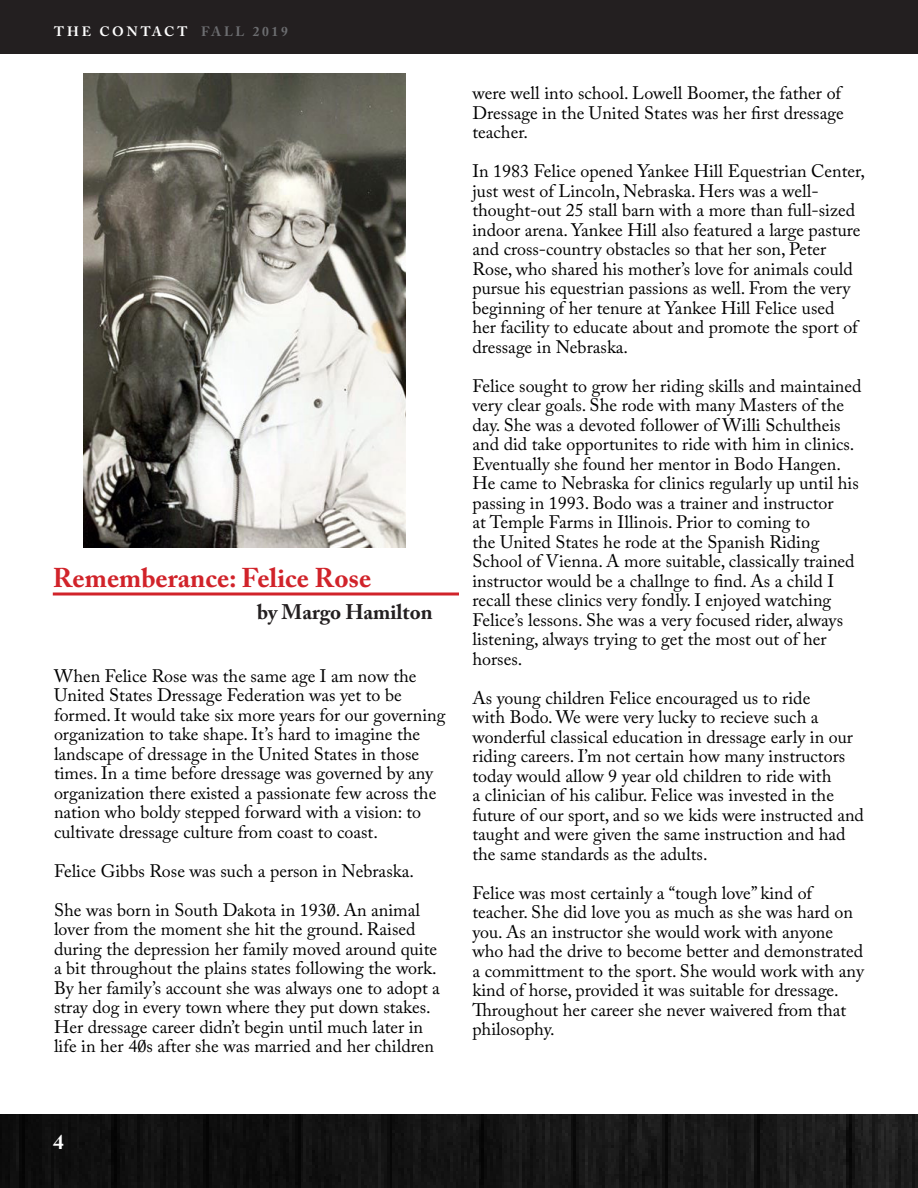
<style>
.page{position:relative;width:918px;height:1188px;background:#fff}
.page>*{position:absolute;margin:0;border:0;box-sizing:border-box;transform-origin:0 0}
.t1{font:700 27px "Adobe Caslon Pro";color:#d1232a}
.t2{font:700 21px "Adobe Caslon Pro";color:#231f20}
.t3{font:700 21px "Adobe Caslon Pro";color:#fff}
.t4{font:18px/19.5px "Adobe Caslon Pro";color:#000}
.t5{font:700 13.5px "Adobe Caslon Pro";letter-spacing:.2em;color:#fff}
.s1{color:#6c6d70}
</style>
<div class="page">
<img style="left:0;top:1115px;width:918px;height:73px">
<div style="left:0;top:0;width:918px;height:54px;background:#231f20"></div>
<svg style="left:53px;top:592px;width:406px;height:4px;background:#dc595f"></svg>
<img style="left:84px;top:73px;width:322px;height:475px">
<p class="t5" style="left:54px;top:23px;width:235px">THE CONTACT <span class="s1">FALL 2019</span></p>
<p class="t1" style="left:53px;top:562px;width:320px">Rememberance: Felice Rose</p>
<p class="t2" style="left:257px;top:600px;width:177px">by Margo Hamilton</p>
<p class="t4" style="left:54px;top:666px;width:393px">When Felice Rose was the same age I am now the United States Dressage Federation was yet to be formed. It would take six more years for our governing organization to take shape. It’s hard to imagine the landscape of dressage in the United States in those times. In a time before dressage was governed by any organization there existed a passionate few across the nation who boldy stepped forward with a vision: to cultivate dressage culture from coast to coast.</p>
<p class="t4" style="left:54px;top:861px;width:361px">Felice Gibbs Rose was such a person in Nebraska.</p>
<p class="t4" style="left:54px;top:900px;width:388px">She was born in South Dakota in 1930. An animal lover from the moment she hit the ground. Raised during the depression her family moved around quite a bit throughout the plains states following the work.<br>By her family’s account she was always one to adopt a stray dog in every town where they put down stakes.<br>Her dressage career didn’t begin until much later in life in her 40s after she was married and her children</p>
<p class="t4" style="left:472px;top:83px;width:373px">were well into school. Lowell Boomer, the father of<br>Dressage in the United States was her first dressage teacher.</p>
<p class="t4" style="left:472px;top:161px;width:394px">In 1983 Felice opened Yankee Hill Equestrian Center, just west of Lincoln, Nebraska. Hers was a well&shy;thought-out 25 stall barn with a more than full-sized indoor arena. Yankee Hill also featured a large pasture and cross-country obstacles so that her son, Peter Rose, who shared his mother’s love for animals could pursue his equestrian passions as well. From the very beginning of her tenure at Yankee Hill Felice used<br>her facility to educate about and promote the sport of dressage in Nebraska.</p>
<p class="t4" style="left:472px;top:376px;width:391px">Felice sought to grow her riding skills and maintained very clear goals. She rode with many Masters of the day. She was a devoted follower of Willi Schultheis and did take opportunites to ride with him in clinics.<br>Eventually she found her mentor in Bodo Hangen.<br>He came to Nebraska for clinics regularly up until his passing in 1993. Bodo was a trainer and instructor<br>at Temple Farms in Illinois. Prior to coming to<br>the United States he rode at the Spanish Riding School of Vienna. A more suitable, classically trained instructor would be a challnge to find. As a child I recall these clinics very fondly. I enjoyed watching Felice’s lessons. She was a very focused rider, always listening, always trying to get the most out of her horses.</p>
<p class="t4" style="left:472px;top:688px;width:393px">As young children Felice encouraged us to ride<br>with Bodo. We were very lucky to recieve such a wonderful classical education in dressage early in our riding careers. I’m not certain how many instructors today would allow 9 year old children to ride with<br>a clinician of his calibur. Felice was invested in the future of our sport, and so we kids were instructed and taught and were given the same instruction and had the same standards as the adults.</p>
<p class="t4" style="left:472px;top:883px;width:393px">Felice was most certainly a “tough love” kind of teacher. She did love you as much as she was hard on you. As an instructor she would work with anyone who had the drive to become better and demonstrated a committment to the sport. She would work with any kind of horse, provided it was suitable for dressage.<br>Throughout her career she never waivered from that philosophy.</p>
<p class="t3" style="left:53px;top:1130px;width:12px">4</p>
</div>
